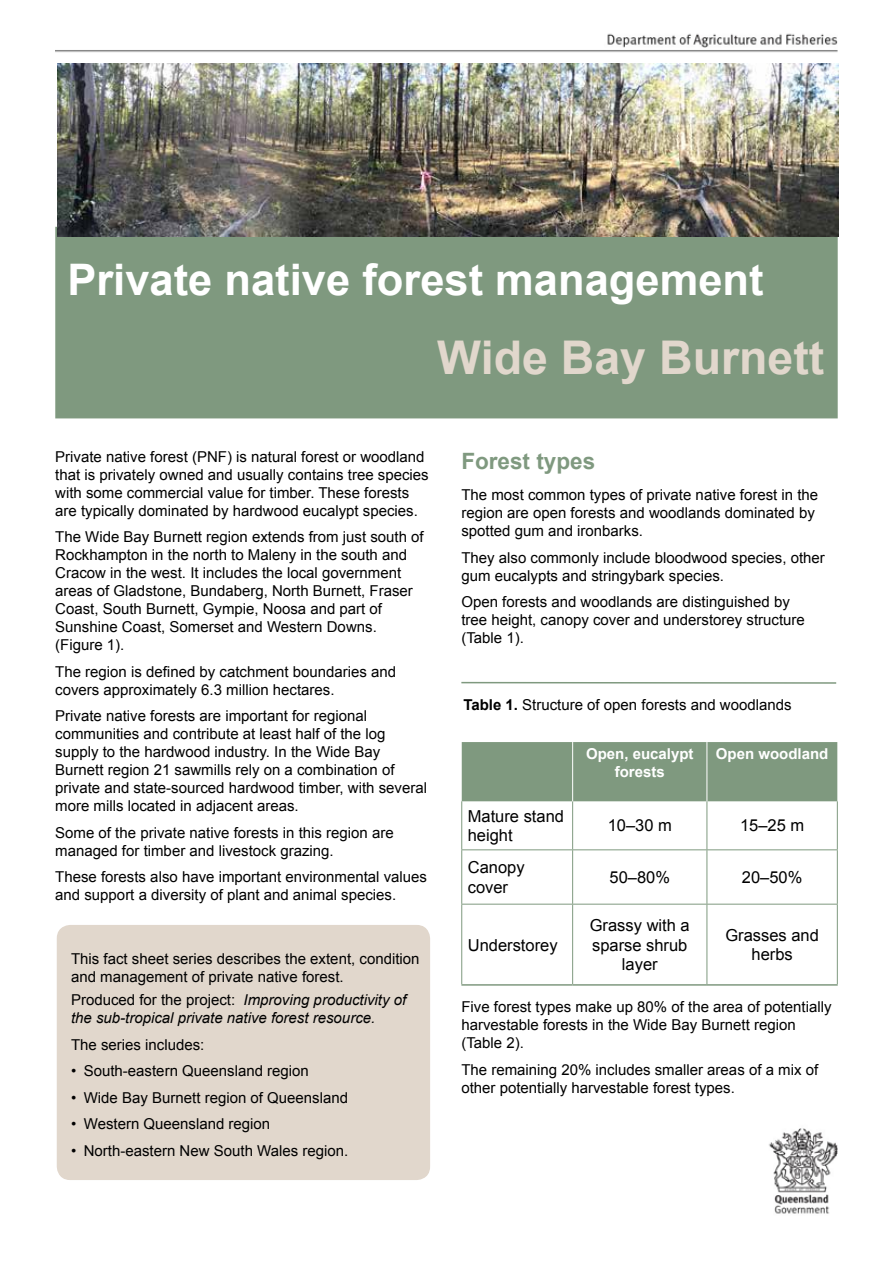
<style>
.page{position:relative;width:893px;height:1263px;background:#fff}
.page>*{position:absolute;margin:0;border:0;box-sizing:border-box;transform-origin:0 0}
.t1{font:700 46.5px "Arial";color:#e1d7cc}
.t2{font:700 43.5px "Arial";color:#fff}
.Header_2{font:700 22.5px "Arial";color:#7f997f}
.table_text{font:16.5px/19.8px "Arial";color:#000}
.body_text{font:15px/18px "Arial";color:#000}
.Box_text{font:15px/18px "Arial";color:#000}
.Box_text-2{font:italic 15px/18px "Arial";color:#000}
.table_header{font:700 15px/18px "Arial";color:#fff;text-align:center}
.s1{font-style:normal}
.s2{font-weight:700}
</style>
<div class="page">
<img style="left:55px;top:33px;width:784px;height:1181px">
<div style="left:55px;top:227px;width:783px;height:191px;background:#7f997f;border:2px solid #7f997f"></div>
<img style="left:57px;top:64px;width:781px;height:172px">
<div style="left:58px;top:926px;width:371px;height:253px;background:#e1d7cc;border-radius:13px"></div>
<div style="left:57px;top:925px;width:373px;height:255px;border:2px solid #e1d7cc;border-radius:13px"></div>
<hr style="left:461px;top:682px;width:375px;height:2px;background:#7f997f">
<div style="left:462px;top:742px;width:375px;height:59px;background:#7f997f"></div>
<hr style="left:461px;top:801px;width:1px;height:48px;background:#7f997f">
<hr style="left:572px;top:801px;width:1px;height:48px;background:#7f997f">
<hr style="left:707px;top:801px;width:1px;height:48px;background:#7f997f">
<hr style="left:837px;top:801px;width:1px;height:48px;background:#7f997f">
<hr style="left:461px;top:849px;width:112px;height:1px;background:#7f997f">
<hr style="left:461px;top:850px;width:1px;height:54px;background:#7f997f">
<hr style="left:573px;top:849px;width:134px;height:1px;background:#7f997f">
<hr style="left:572px;top:850px;width:1px;height:54px;background:#7f997f">
<hr style="left:707px;top:849px;width:131px;height:1px;background:#7f997f">
<hr style="left:707px;top:850px;width:1px;height:54px;background:#7f997f">
<hr style="left:837px;top:850px;width:1px;height:54px;background:#7f997f">
<hr style="left:461px;top:904px;width:112px;height:1px;background:#7f997f">
<hr style="left:461px;top:904px;width:1px;height:80px;background:#7f997f">
<hr style="left:573px;top:904px;width:134px;height:1px;background:#7f997f">
<hr style="left:572px;top:904px;width:1px;height:80px;background:#7f997f">
<hr style="left:707px;top:904px;width:131px;height:1px;background:#7f997f">
<hr style="left:707px;top:904px;width:1px;height:80px;background:#7f997f">
<hr style="left:837px;top:904px;width:1px;height:80px;background:#7f997f">
<hr style="left:572px;top:742px;width:1px;height:59px;background:#fff">
<hr style="left:707px;top:742px;width:1px;height:59px;background:#fff">
<hr style="left:461px;top:984px;width:112px;height:2px;background:#7f997f">
<hr style="left:573px;top:984px;width:134px;height:2px;background:#7f997f">
<hr style="left:707px;top:984px;width:131px;height:2px;background:#7f997f">
<p class="t2" style="left:67px;top:250px;width:698px">Private native forest management</p>
<p class="t1" style="left:437px;top:327px;width:389px">Wide Bay Burnett</p>
<p class="body_text" style="left:55px;top:448px;width:375px">Private native forest (PNF) is natural forest or woodland that is privately owned and usually contains tree species with some commercial value for timber. These forests are typically dominated by hardwood eucalypt species.</p>
<p class="body_text" style="left:55px;top:528px;width:370px">The Wide Bay Burnett region extends from just south of Rockhampton in the north to Maleny in the south and Cracow in the west. It includes the local government areas of Gladstone, Bundaberg, North Burnett, Fraser Coast, South Burnett, Gympie, Noosa and part of Sunshine Coast, Somerset and Western Downs. (Figure 1).</p>
<p class="body_text" style="left:55px;top:663px;width:343px">The region is defined by catchment boundaries and covers approximately 6.3 million hectares.</p>
<p class="body_text" style="left:55px;top:707px;width:373px">Private native forests are important for regional communities and contribute at least half of the log supply to the hardwood industry. In the Wide Bay Burnett region 21 sawmills rely on a combination of private and state-sourced hardwood timber, with several more mills located in adjacent areas.</p>
<p class="body_text" style="left:55px;top:824px;width:340px">Some of the private native forests in this region are managed for timber and livestock grazing.</p>
<p class="body_text" style="left:55px;top:868px;width:373px">These forests also have important environmental values and support a diversity of plant and animal species.</p>
<p class="Box_text" style="left:71px;top:950px;width:350px">This fact sheet series describes the extent, condition and management of private native forest.</p>
<p class="Box_text-2" style="left:71px;top:991px;width:337px"><span class="s1">Produced for the project:</span> Improving productivity of the sub-tropical private native forest resource.</p>
<p class="Box_text" style="left:71px;top:1036px;width:135px">The series includes:</p>
<p class="body_text" style="left:71px;top:1062px;width:239px">• South-eastern Queensland region</p>
<p class="body_text" style="left:71px;top:1089px;width:279px">• Wide Bay Burnett region of Queensland</p>
<p class="body_text" style="left:71px;top:1115px;width:201px">• Western Queensland region</p>
<p class="body_text" style="left:71px;top:1142px;width:279px">• North-eastern New South Wales region.</p>
<h2 class="Header_2" style="left:461px;top:446px;width:135px">Forest types</h2>
<p class="body_text" style="left:461px;top:486px;width:358px">The most common types of private native forest in the region are open forests and woodlands dominated by spotted gum and ironbarks.</p>
<p class="body_text" style="left:461px;top:548px;width:365px">They also commonly include bloodwood species, other gum eucalypts and stringybark species.</p>
<p class="body_text" style="left:461px;top:593px;width:345px">Open forests and woodlands are distinguished by tree height, canopy cover and understorey structure (Table 1).</p>
<p class="body_text" style="left:463px;top:696px;width:330px"><span class="s2">Table 1.</span> Structure of open forests and woodlands</p>
<h4 class="table_header" style="left:586px;top:745px;width:109px">Open, eucalypt forests</h4>
<h4 class="table_header" style="left:716px;top:745px;width:114px">Open woodland</h4>
<p class="table_text" style="left:468px;top:806px;width:98px">Mature stand height</p>
<p class="table_text" style="left:608px;top:816px;width:66px">10–30 m</p>
<p class="table_text" style="left:740px;top:816px;width:66px">15–25 m</p>
<p class="table_text" style="left:468px;top:857px;width:58px">Canopy cover</p>
<p class="table_text" style="left:609px;top:867px;width:62px">50–80%</p>
<p class="table_text" style="left:742px;top:867px;width:62px">20–50%</p>
<p class="table_text" style="left:468px;top:935px;width:91px">Understorey</p>
<p class="table_text" style="left:590px;top:915px;width:101px;text-align:center">Grassy with a sparse shrub layer</p>
<p class="table_text" style="left:725px;top:925px;width:95px;text-align:center">Grasses and herbs</p>
<p class="body_text" style="left:461px;top:998px;width:372px">Five forest types make up 80% of the area of potentially harvestable forests in the Wide Bay Burnett region (Table 2).</p>
<p class="body_text" style="left:461px;top:1061px;width:358px">The remaining 20% includes smaller areas of a mix of other potentially harvestable forest types.</p>
</div>
